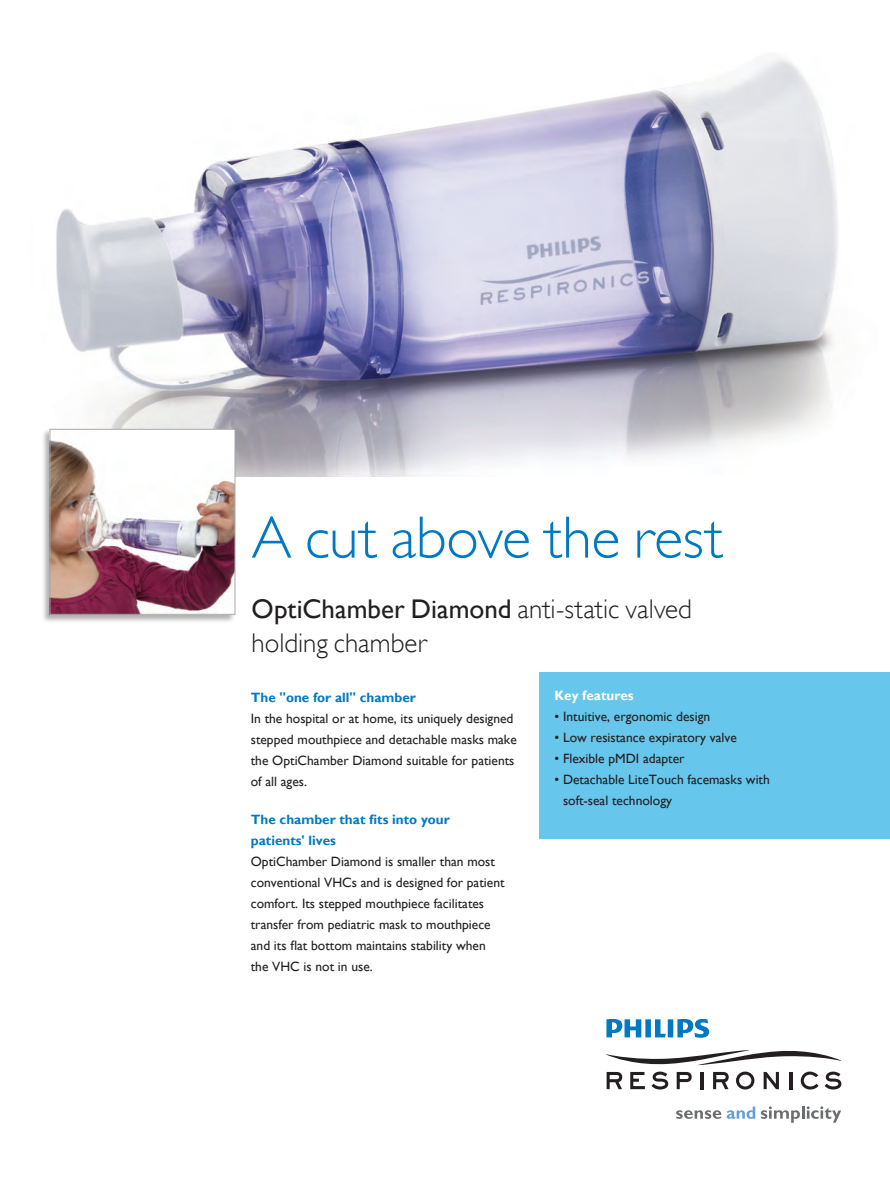
<style>
.page{position:relative;width:890px;height:1187px;background:#fff}
.page>*{position:absolute;margin:0;border:0;box-sizing:border-box;transform-origin:0 0}
._05_Headline_frontpa{font:60px "Gill Sans Alt One WGL Light";letter-spacing:-.005em;color:#0079c2}
._06_Sub_headline_fro{font:27px/33.8px "Gill Sans Alt One WGL Light";color:#231f20}
.Front_body_text{font:13.5px/21px "Gill Sans Alt One WGL";color:#231f20}
.Intro_paragraph{font:13.5px/21px "Gill Sans Alt One WGL";color:#231f20}
.Front_body_headers{font:700 13.5px/21px "Gill Sans Alt One WGL";color:#0079c2}
.Intro_paragraph-2{font:700 13.5px "Gill Sans Alt One WGL";color:#0079c2}
.Front_body_headers-2{font:700 13.5px "Gill Sans Alt One WGL";color:#fff}
.s1{font-family:"Gill Sans Alt One WGL"}
</style>
<div class="page">
<img style="left:56px;top:58px;width:782px;height:418px">
<div style="left:41px;top:428px;width:194px;height:195px;background:#231f20;opacity:.35"></div>
<img style="left:52px;top:431px;width:181px;height:181px">
<div style="left:50px;top:429px;width:185px;height:185px;border:1px solid #a8a9ad"></div>
<div style="left:539px;top:672px;width:351px;height:167px;background:#66c6eb"></div>
<svg style="left:606px;top:1019px;width:103px;height:18px"></svg>
<svg style="left:606px;top:1050px;width:235px;height:39px"></svg>
<svg style="left:761px;top:1106px;width:80px;height:16px"></svg>
<svg style="left:676px;top:1106px;width:79px;height:12px"></svg>
<p class="_05_Headline_frontpa" style="left:251px;top:498px;width:473px">A cut above the rest</p>
<p class="_06_Sub_headline_fro" style="left:251px;top:592px;width:442px"><span class="s1">OptiChamber Diamond</span> anti-static valved holding chamber</p>
<p class="Intro_paragraph-2" style="left:251px;top:688px;width:167px">The "one for all" chamber</p>
<p class="Intro_paragraph" style="left:251px;top:707px;width:267px">In the hospital or at home, its uniquely designed stepped mouthpiece and detachable masks make the OptiChamber Diamond suitable for patients of all ages.</p>
<p class="Front_body_headers" style="left:251px;top:809px;width:201px">The chamber that fits into your patients' lives</p>
<p class="Front_body_text" style="left:251px;top:851px;width:255px">OptiChamber Diamond is smaller than most conventional VHCs and is designed for patient comfort. Its stepped mouthpiece facilitates transfer from pediatric mask to mouthpiece and its flat bottom maintains stability when the VHC is not in use.</p>
<p class="Front_body_headers-2" style="left:554px;top:686px;width:81px">Key features</p>
<p class="Front_body_text" style="left:554px;top:705px;width:157px">• Intuitive, ergonomic design</p>
<p class="Front_body_text" style="left:554px;top:726px;width:184px">• Low resistance expiratory valve</p>
<p class="Front_body_text" style="left:554px;top:747px;width:131px">• Flexible pMDI adapter</p>
<p class="Front_body_text" style="left:563px;top:768px;width:208px;text-indent:-9px">• Detachable LiteTouch facemasks with soft-seal technology</p>
</div>
